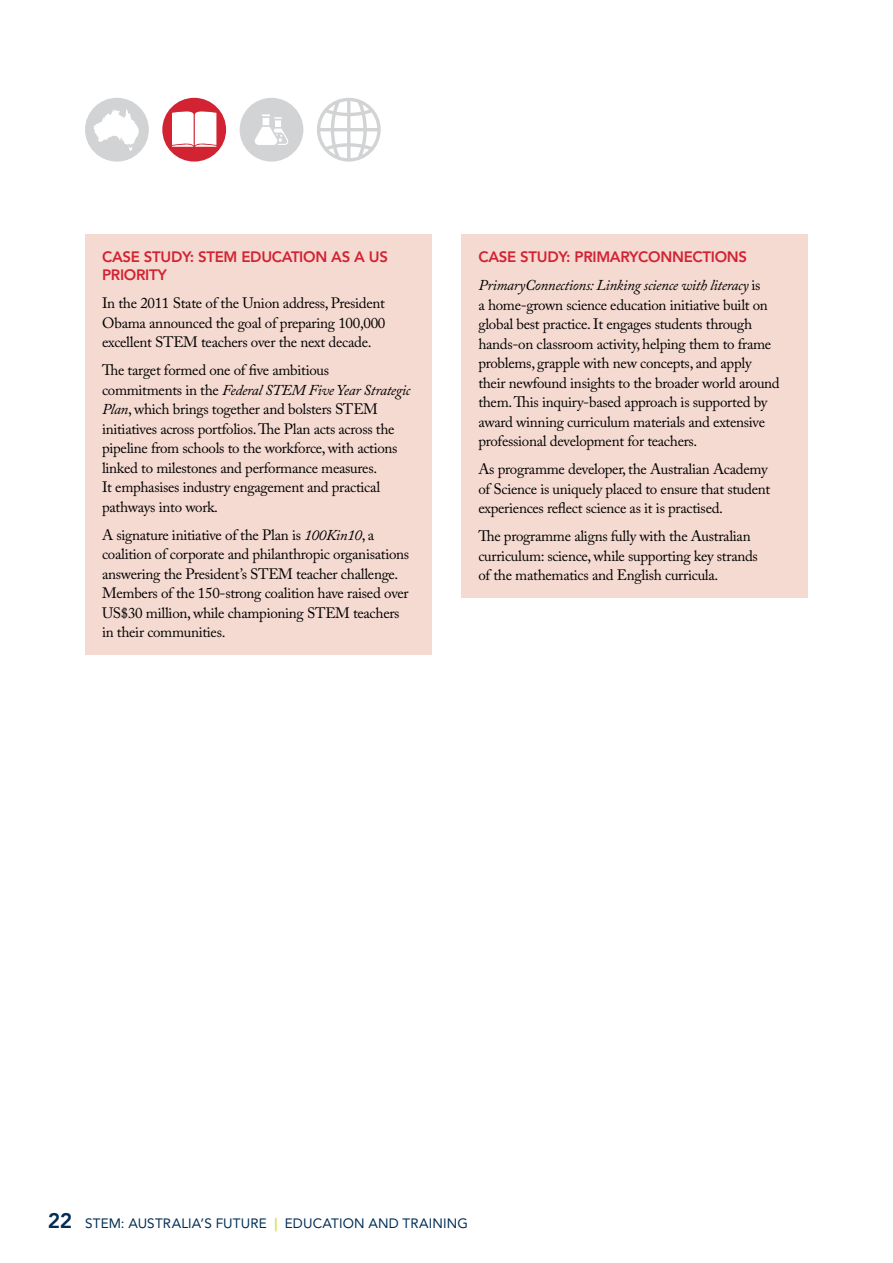
<style>
.page{position:relative;width:893px;height:1263px;background:#fff}
.page>*{position:absolute;margin:0;border:0;box-sizing:border-box;transform-origin:0 0}
.t1{font:15px/19.5px "Adobe Caslon Pro";letter-spacing:-.02em;color:#000}
.t2{font:800 15px "Avenir LT Std";letter-spacing:-.02em;color:#d22333}
.t3{font:13.5px "Avenir LT Std";letter-spacing:.01em;color:#002d56}
.s1{font-style:italic}
.s2{font-weight:800;font-size:21px}
.s3{font-weight:800;color:#d6e03d}
</style>
<div class="page">
<div style="left:85px;top:234px;width:347px;height:420px;background:#f5dad1"></div>
<div style="left:461px;top:234px;width:347px;height:363px;background:#f5dad1"></div>
<div style="left:317px;top:98px;width:64px;height:64px;background:#d1d3d4;border-radius:50%"></div>
<svg style="left:320px;top:101px;width:57px;height:57px"></svg>
<div style="left:85px;top:98px;width:64px;height:64px;background:#d1d3d4;border-radius:50%"></div>
<svg style="left:93px;top:109px;width:46px;height:42px"></svg>
<div style="left:240px;top:98px;width:63px;height:64px;background:#d1d3d4;border-radius:50%"></div>
<svg style="left:255px;top:114px;width:34px;height:31px"></svg>
<div style="left:162px;top:98px;width:64px;height:64px;background:#d22333;border-radius:50%"></div>
<svg style="left:172px;top:111px;width:44px;height:36px;background:#fbebed"></svg>
<p class="t2" style="left:102px;top:248px;width:70px">CASE STUDY</p>
<p class="t2" style="left:190px;top:248px;width:19px">: STEM</p>
<p class="t2" style="left:241px;top:248px;width:21px">EDUCA</p>
<p class="t2" style="left:291px;top:248px;width:18px">TION</p>
<p class="t2" style="left:331px;top:248px;width:57px">AS A US</p>
<p class="t2" style="left:102px;top:266px;width:67px">PRIORITY</p>
<p class="t1" style="left:102px;top:293px;width:285px;text-align:justify">In the 2011 State of the Union address, President Obama announced the goal of preparing 100,000 excellent STEM teachers over the next decade.</p>
<p class="t1" style="left:102px;top:360px;width:310px">The target formed one of five ambitious commitments in the <span class="s1">Federal STEM Five Year Strategic Plan</span>, which brings together and bolsters STEM initiatives across portfolios. The Plan acts across the pipeline from schools to the workforce, with actions linked to milestones and performance measures.<br>It emphasises industry engagement and practical pathways into work.</p>
<p class="t1" style="left:102px;top:525px;width:309px">A signature initiative of the Plan is <span class="s1">100Kin10</span>, a coalition of corporate and philanthropic organisations answering the President’s STEM teacher challenge.<br>Members of the 150-strong coalition have raised over US$30 million, while championing STEM teachers in their communities.</p>
<p class="t2" style="left:478px;top:248px;width:70px">CASE STUDY</p>
<p class="t2" style="left:566px;top:248px;width:95px">: PRIMARYCONN</p>
<p class="t2" style="left:684px;top:248px;width:37px">ECTION</p>
<p class="t2" style="left:739px;top:248px;width:10px">S</p>
<p class="t1" style="left:478px;top:275px;width:303px"><span class="s1">PrimaryConnections: Linking science with literacy</span> is<br>a home-grown science education initiative built on global best practice. It engages students through hands-on classroom activity, helping them to frame problems, grapple with new concepts, and apply their newfound insights to the broader world around them. This inquiry-based approach is supported by award winning curriculum materials and extensive professional development for teachers.</p>
<p class="t1" style="left:478px;top:459px;width:293px">As programme developer, the Australian Academy of Science is uniquely placed to ensure that student experiences reflect science as it is practised.</p>
<p class="t1" style="left:478px;top:526px;width:281px">The programme aligns fully with the Australian curriculum: science, while supporting key strands of the mathematics and English curricula.</p>
<p class="t3" style="left:48px;top:1216px;width:422px"><span class="s2">22</span> STEM: AUSTRALIA’S FUTURE <span class="s3">|</span> EDU CATI ON AND TRAI NI NG</p>
</div>
